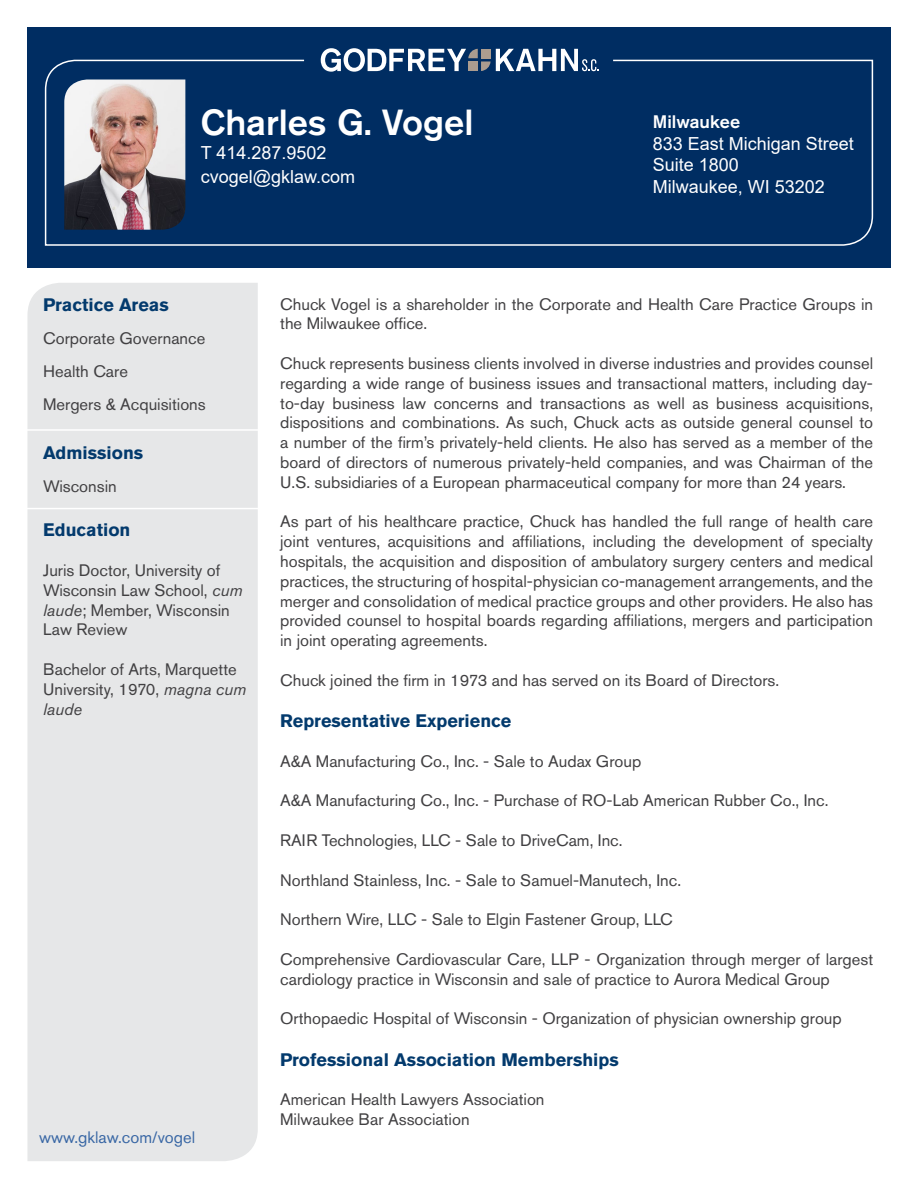
<style>
.page{position:relative;width:918px;height:1188px;background:#fff}
.page>*{position:absolute;margin:0;border:0;box-sizing:border-box;transform-origin:0 0}
.t1{font:500 36px "Akzidenz Grotesk Std";color:#fff}
.t2{font:700 18px "Akzidenz Grotesk Std";color:#033a6d}
.t3{font:18px/21.6px "Arial";color:#fff}
.t4{font:500 18px "Akzidenz Grotesk Std";color:#fff}
.t5{font:16.5px/19.8px "Akzidenz Grotesk Std";color:#414042}
.t6{font:16.5px "Akzidenz Grotesk Std";color:#3a68a5}
.s1{font-style:italic}
</style>
<div class="page">
<div style="left:27px;top:27px;width:864px;height:241px;background:#002d62"></div>
<svg style="left:321px;top:48px;width:257px;height:11px"></svg>
<svg style="left:44px;top:59px;width:830px;height:187px"></svg>
<img style="left:64px;top:80px;width:121px;height:150px">
<div style="left:27px;top:283px;width:231px;height:878px;background:#e6e7e8"></div>
<hr style="left:18px;top:429px;width:243px;height:2px;background:#fff">
<hr style="left:19px;top:508px;width:243px;height:1px;background:#fff">
<h1 class="t1" style="left:201px;top:100px;width:274px">Charles G. Vogel</h1>
<p class="t3" style="left:201px;top:140px;width:156px;line-height:24px">T 414.287.9502 cvogel@gklaw.com</p>
<p class="t4" style="left:653px;top:111px;width:89px">Milwaukee</p>
<p class="t3" style="left:653px;top:133px;width:202px">833 East Michigan Street<br>Suite 1800<br>Milwaukee, WI 53202</p>
<p class="t2" style="left:43px;top:295px;width:127px">Practice Areas</p>
<p class="t5" style="left:43px;top:322px;width:164px;line-height:33px">Corporate Governance<br>Health Care<br>Mergers &amp; Acquisitions</p>
<p class="t2" style="left:43px;top:442px;width:102px">Admissions</p>
<p class="t5" style="left:43px;top:476px;width:75px">Wisconsin</p>
<p class="t2" style="left:43px;top:520px;width:89px">Education</p>
<p class="t5" style="left:43px;top:560px;width:201px">Juris Doctor, University of<br>Wisconsin Law School, <span class="s1">cum laude</span>; Member, Wisconsin<br>Law Review</p>
<p class="t5" style="left:43px;top:659px;width:204px">Bachelor of Arts, Marquette<br>University, 1970, <span class="s1">magna cum laude</span></p>
<p class="t6" style="left:39px;top:1127px;width:158px">www.gklaw.com/vogel</p>
<p class="t5" style="left:280px;top:294px;width:595px">Chuck Vogel is a shareholder in the Corporate and Health Care Practice Groups in the Milwaukee office.</p>
<p class="t5" style="left:280px;top:353px;width:594px;text-align:justify">Chuck represents business clients involved in diverse industries and provides counsel regarding a wide range of business issues and transactional matters, including day&shy;to-day business law concerns and transactions as well as business acquisitions, dispositions and combinations. As such, Chuck acts as outside general counsel to a number of the firm’s privately-held clients. He also has served as a member of the board of directors of numerous privately-held companies, and was Chairman of the U.S. subsidiaries of a European pharmaceutical company for more than 24 years.</p>
<p class="t5" style="left:280px;top:512px;width:595px;text-align:justify">As part of his healthcare practice, Chuck has handled the full range of health care joint ventures, acquisitions and affiliations, including the development of specialty hospitals, the acquisition and disposition of ambulatory surgery centers and medical practices, the structuring of hospital-physician co-management arrangements, and the merger and consolidation of medical practice groups and other providers. He also has provided counsel to hospital boards regarding affiliations, mergers and participation in joint operating agreements.</p>
<p class="t5" style="left:280px;top:670px;width:501px">Chuck joined the firm in 1973 and has served on its Board of Directors.</p>
<p class="t2" style="left:280px;top:710px;width:233px">Representative Experience</p>
<p class="t5" style="left:280px;top:751px;width:363px">A&amp;A Manufacturing Co., Inc. - Sale to Audax Group</p>
<p class="t5" style="left:280px;top:791px;width:550px">A&amp;A Manufacturing Co., Inc. - Purchase of RO-Lab American Rubber Co., Inc.</p>
<p class="t5" style="left:280px;top:830px;width:344px">RAIR Technologies, LLC - Sale to DriveCam, Inc.</p>
<p class="t5" style="left:280px;top:870px;width:403px">Northland Stainless, Inc. - Sale to Samuel-Manutech, Inc.</p>
<p class="t5" style="left:280px;top:909px;width:394px">Northern Wire, LLC - Sale to Elgin Fastener Group, LLC</p>
<p class="t5" style="left:280px;top:949px;width:594px">Comprehensive Cardiovascular Care, LLP - Organization through merger of largest cardiology practice in Wisconsin and sale of practice to Aurora Medical Group</p>
<p class="t5" style="left:280px;top:1008px;width:563px">Orthopaedic Hospital of Wisconsin - Organization of physician ownership group</p>
<p class="t2" style="left:280px;top:1049px;width:340px">Professional Association Memberships</p>
<p class="t5" style="left:280px;top:1089px;width:266px">American Health Lawyers Association<br>Milwaukee Bar Association</p>
</div>
